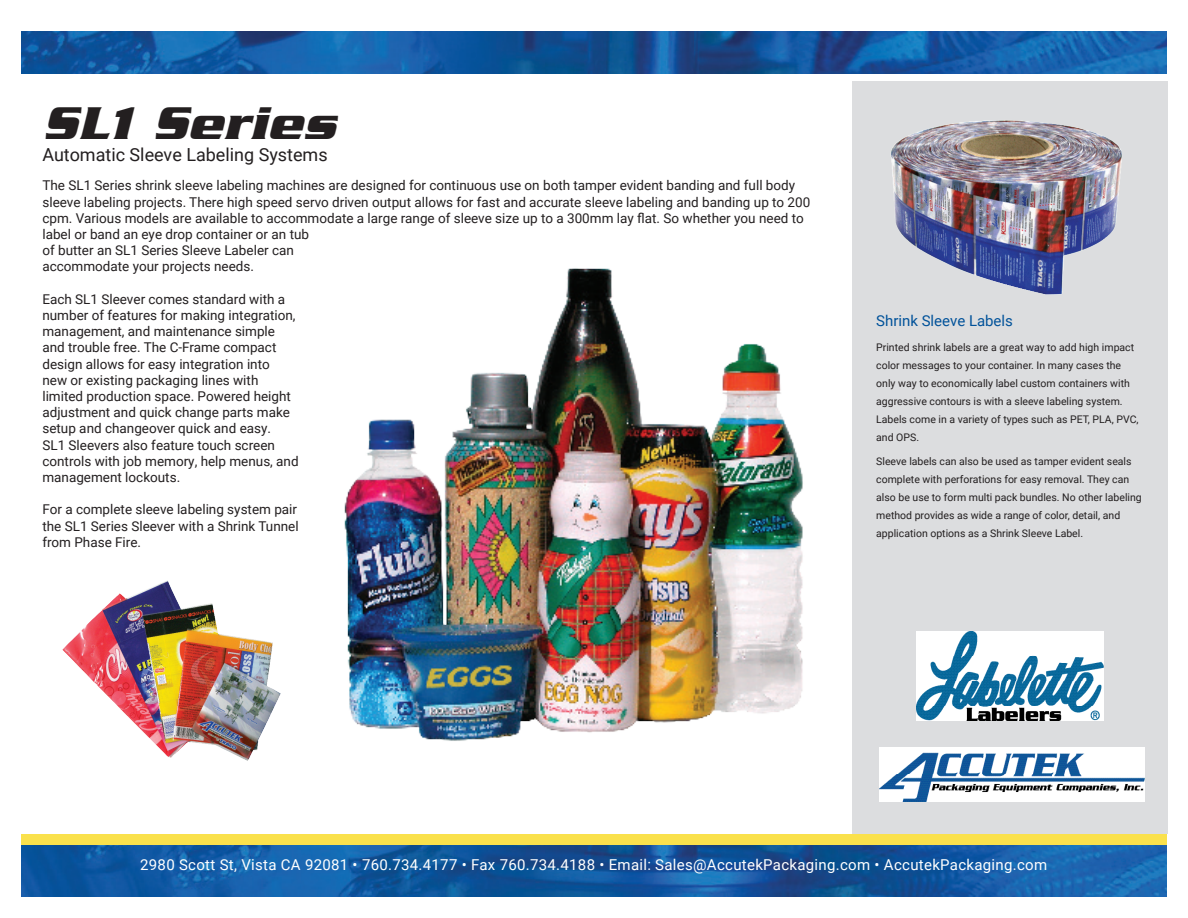
<style>
.page{position:relative;width:1188px;height:918px;background:#fff}
.page>*{position:absolute;margin:0;border:0;box-sizing:border-box;transform-origin:0 0}
.t1{font:italic 700 49.5px "Serpentine";letter-spacing:.01em;color:#231f20}
.t2{font:18px "Roboto";color:#231f20}
.t3{font:15px "Roboto";letter-spacing:.02em;color:#fff}
.t4{font:15px "Roboto";color:#01529a}
.t5{font:13.5px/16.2px "Roboto";color:#231f20}
.t6{font:10.5px/18px "Roboto";color:#221e1f}
</style>
<div class="page">
<div style="left:852px;top:81px;width:316px;height:752px;background:#dcdddf"></div>
<img style="left:21px;top:32px;width:1146px;height:42px">
<img style="left:21px;top:844px;width:1146px;height:53px">
<div style="left:21px;top:834px;width:1146px;height:10px;background:#fae14c"></div>
<img style="left:344px;top:268px;width:459px;height:473px">
<img style="left:891px;top:120px;width:231px;height:175px">
<img style="left:62px;top:580px;width:219px;height:181px">
<img style="left:880px;top:747px;width:264px;height:54px">
<img style="left:917px;top:631px;width:186px;height:89px">
<p class="t1" style="left:42px;top:94px;width:295px">SL1 Series</p>
<p class="t2" style="left:42px;top:142px;width:287px">Automatic Sleeve Labeling Systems</p>
<p class="t5" style="left:42px;top:177px;width:769px">The SL1 Series shrink sleeve labeling machines are designed for continuous use on both tamper evident banding and full body sleeve labeling projects. There high speed servo driven output allows for fast and accurate sleeve labeling and banding up to 200 cpm. Various models are available to accommodate a large range of sleeve size up to a 300mm lay flat. So whether you need to label or band an eye drop container or an tub<br>of butter an SL1 Series Sleeve Labeler can<br>accommodate your projects needs.</p>
<p class="t5" style="left:42px;top:290px;width:258px">Each SL1 Sleever comes standard with a number of features for making integration, management, and maintenance simple and trouble free. The C-Frame compact design allows for easy integration into<br>new or existing packaging lines with limited production space. Powered height adjustment and quick change parts make setup and changeover quick and easy.<br>SL1 Sleevers also feature touch screen controls with job memory, help menus, and management lockouts.</p>
<p class="t5" style="left:42px;top:501px;width:258px;text-align:justify">For a complete sleeve labeling system pair the SL1 Series Sleever with a Shrink Tunnel from Phase Fire.</p>
<p class="t4" style="left:876px;top:310px;width:138px">Shrink Sleeve Labels</p>
<p class="t6" style="left:876px;top:337px;width:264px">Printed shrink labels are a great way to add high impact color messages to your container. In many cases the only way to economically label custom containers with aggressive contours is with a sleeve labeling system.<br>Labels come in a variety of types such as PET, PLA, PVC, and OPS.</p>
<p class="t6" style="left:876px;top:452px;width:267px">Sleeve labels can also be used as tamper evident seals complete with perforations for easy removal. They can also be use to form multi pack bundles. No other labeling method provides as wide a range of color, detail, and application options as a Shrink Sleeve Label.</p>
<p class="t3" style="left:140px;top:855px;width:909px">2980 Scott St, Vista CA 92081 • 760.734.4177 • Fax 760.734.4188 • Email: Sales@AccutekPackaging.com • AccutekPackaging.com</p>
</div>
